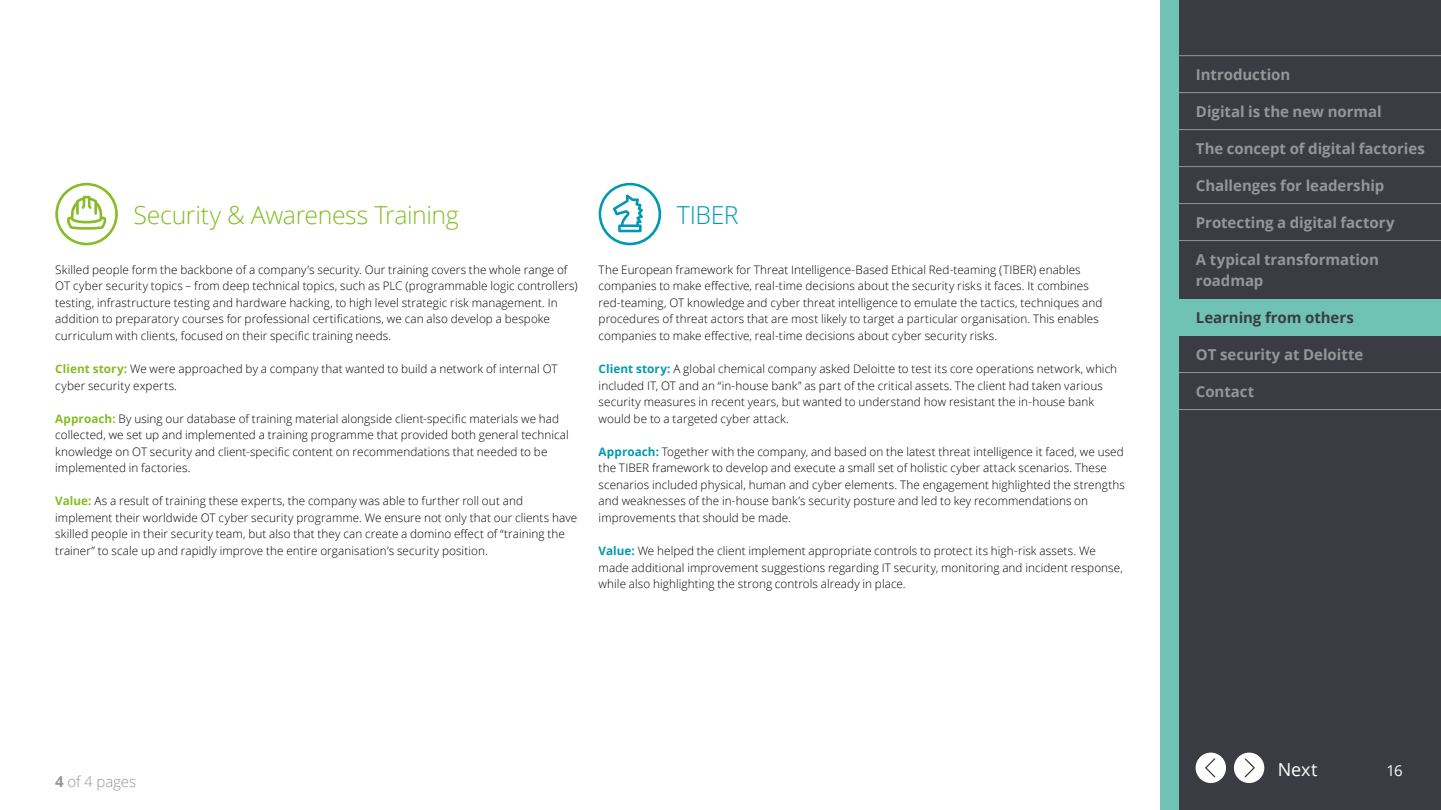
<style>
.page{position:relative;width:1441px;height:810px;background:#fff}
.page>*{position:absolute;margin:0;border:0;box-sizing:border-box;transform-origin:0 0}
.t1{font:300 24.75px "Open Sans";letter-spacing:-.015em;color:#86bc25}
.t2{font:300 24.75px "Open Sans";letter-spacing:-.015em;color:#0099b3}
.t3{font:18px "Open Sans";color:#fff}
.t4{font:700 15px/21px "Open Sans";letter-spacing:-.005em;color:#94969a}
.t5{font:700 15px "Open Sans";letter-spacing:-.005em;color:#3b3c43}
.t6{font:300 15px "Open Sans";letter-spacing:-.01em;color:#94969a}
.t7{font:15px "Open Sans";color:#fff}
.t8{font:300 11.7px/16.5px "Open Sans";letter-spacing:.005em;color:#000}
.s1{font-weight:700;color:#86bc25}
.s2{font-weight:700;color:#0099b3}
.s3{font-weight:700}
</style>
<div class="page">
<div style="left:1178px;top:0;width:262px;height:810px;background:#3b3c43"></div>
<div style="left:1160px;top:0;width:18px;height:810px;background:#70c2b4"></div>
<svg style="left:1233px;top:753px;width:30px;height:30px"></svg>
<svg style="left:1195px;top:753px;width:30px;height:30px"></svg>
<div style="left:1178px;top:299px;width:262px;height:37px;background:#70c2b4"></div>
<hr style="left:1178px;top:372px;width:262px;height:1px;background:#94969a">
<hr style="left:1178px;top:409px;width:262px;height:1px;background:#94969a">
<hr style="left:1178px;top:55px;width:262px;height:1px;background:#94969a">
<hr style="left:1178px;top:92px;width:262px;height:1px;background:#94969a">
<hr style="left:1178px;top:129px;width:262px;height:1px;background:#94969a">
<hr style="left:1178px;top:166px;width:262px;height:1px;background:#94969a">
<hr style="left:1178px;top:240px;width:262px;height:1px;background:#94969a">
<hr style="left:1178px;top:203px;width:262px;height:1px;background:#94969a">
<svg style="left:55px;top:183px;width:63px;height:62px"></svg>
<svg style="left:598px;top:183px;width:63px;height:62px"></svg>
<h1 class="t1" style="left:133px;top:198px;width:326px">Security &amp; Awareness Training</h1>
<h1 class="t2" style="left:676px;top:198px;width:63px">TIBER</h1>
<p class="t8" style="left:55px;top:261px;width:523px">Skilled people form the backbone of a company’s security. Our training covers the whole range of OT cyber security topics – from deep technical topics, such as PLC (programmable logic controllers) testing, infrastructure testing and hardware hacking, to high level strategic risk management. In addition to preparatory courses for professional certifications, we can also develop a bespoke curriculum with clients, focused on their specific training needs.</p>
<p class="t8" style="left:55px;top:360px;width:504px"><span class="s1">Client story:</span> We were approached by a company that wanted to build a network of internal OT cyber security experts.</p>
<p class="t8" style="left:55px;top:410px;width:515px"><span class="s1">Approach:</span> By using our database of training material alongside client-specific materials we had collected, we set up and implemented a training programme that provided both general technical knowledge on OT security and client-specific content on recommendations that needed to be implemented in factories.</p>
<p class="t8" style="left:55px;top:493px;width:523px"><span class="s1">Value:</span> As a result of training these experts, the company was able to further roll out and implement their worldwide OT cyber security programme. We ensure not only that our clients have skilled people in their security team, but also that they can create a domino effect of “training the trainer” to scale up and rapidly improve the entire organisation’s security position.</p>
<p class="t8" style="left:598px;top:261px;width:505px">The European framework for Threat Intelligence-Based Ethical Red-teaming (TIBER) enables companies to make effective, real-time decisions about the security risks it faces. It combines red-teaming, OT knowledge and cyber threat intelligence to emulate the tactics, techniques and procedures of threat actors that are most likely to target a particular organisation. This enables companies to make effective, real-time decisions about cyber security risks.</p>
<p class="t8" style="left:598px;top:360px;width:520px"><span class="s2">Client story:</span> A global chemical company asked Deloitte to test its core operations network, which included IT, OT and an “in-house bank” as part of the critical assets. The client had taken various security measures in recent years, but wanted to understand how resistant the in-house bank would be to a targeted cyber attack.</p>
<p class="t8" style="left:598px;top:443px;width:527px"><span class="s2">Approach:</span> Together with the company, and based on the latest threat intelligence it faced, we used the TIBER framework to develop and execute a small set of holistic cyber attack scenarios. These scenarios included physical, human and cyber elements. The engagement highlighted the strengths and weaknesses of the in-house bank’s security posture and led to key recommendations on improvements that should be made.</p>
<p class="t8" style="left:598px;top:542px;width:525px"><span class="s2">Value:</span> We helped the client implement appropriate controls to protect its high-risk assets. We made additional improvement suggestions regarding IT security, monitoring and incident response, while also highlighting the strong controls already in place.</p>
<p class="t6" style="left:55px;top:772px;width:82px"><span class="s3">4</span> of 4 pages</p>
<p class="t4" style="left:1195px;top:64px;width:96px">Introduction</p>
<p class="t4" style="left:1195px;top:101px;width:187px">Digital is the new normal</p>
<p class="t4" style="left:1195px;top:138px;width:230px">The concept of digital factories</p>
<p class="t4" style="left:1195px;top:175px;width:190px">Challenges for leadership</p>
<p class="t4" style="left:1195px;top:212px;width:200px">Protecting a digital factory</p>
<p class="t4" style="left:1195px;top:249px;width:184px">A typical transformation roadmap</p>
<p class="t5" style="left:1195px;top:307px;width:159px">Learning from others</p>
<p class="t4" style="left:1195px;top:343px;width:169px">OT security at Deloitte</p>
<p class="t4" style="left:1195px;top:380px;width:60px">Contact</p>
<h2 class="t3" style="left:1277px;top:757px;width:41px">Next</h2>
<p class="t7" style="left:1385px;top:760px;width:18px">16</p>
</div>
